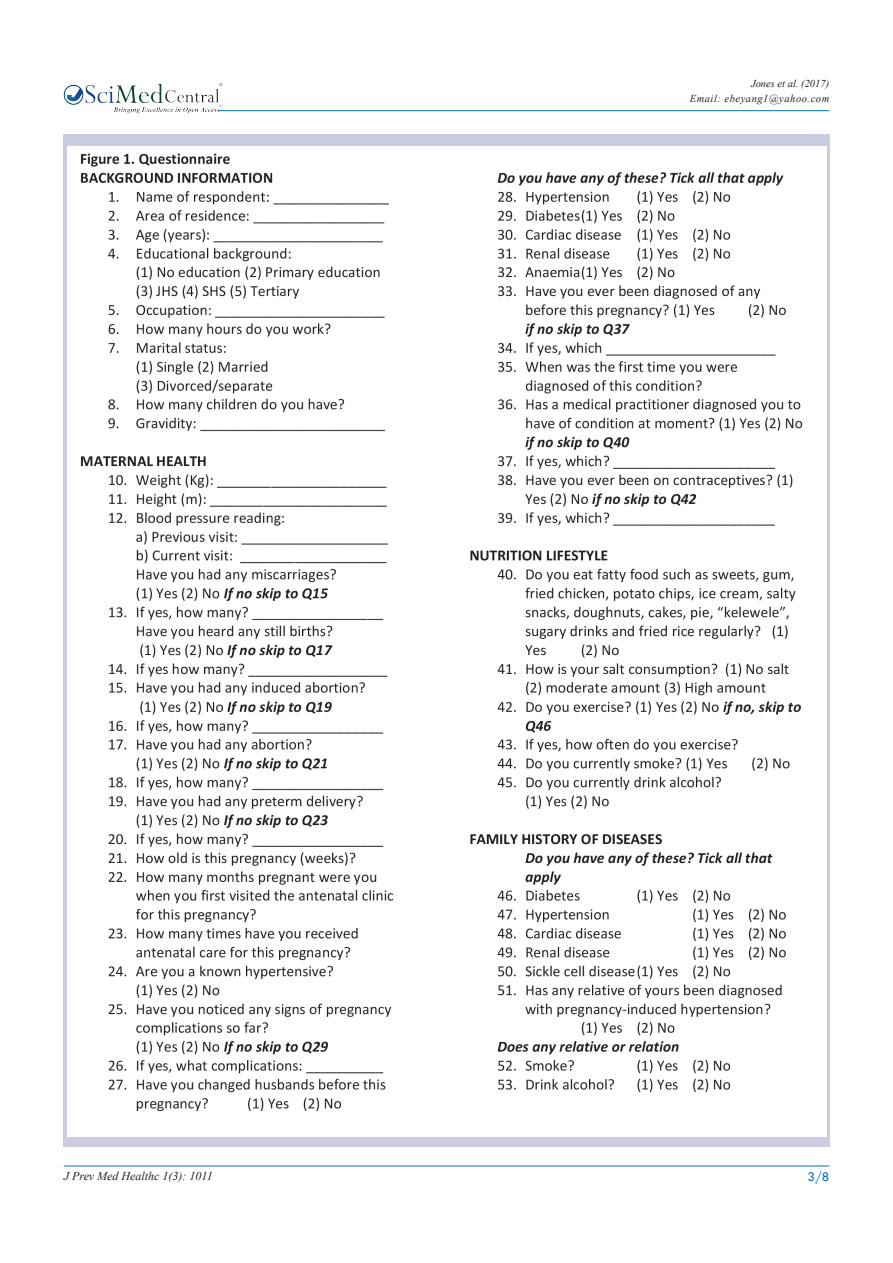
<style>
.page{position:relative;width:893px;height:1263px;background:#fff}
.page>*{position:absolute;margin:0;border:0;box-sizing:border-box;transform-origin:0 0}
.t1{font:13.5px "Tw Cen";color:#0072bc}
.t2{font:italic 12px "Times New Roman";color:#231f20}
.t3{font:italic 10.5px/15px "Times New Roman";letter-spacing:.05em;color:#231f20;text-align:right}
</style>
<div class="page">
<hr style="left:64px;top:1166px;width:765px;height:1px;background:#0072bc">
<hr style="left:219px;top:110px;width:610px;height:1px;background:#0072bc">
<img style="left:64px;top:83px;width:158px;height:30px">
<div style="left:63px;top:134px;width:767px;height:1012px;background:#cccce1"></div>
<img style="left:67px;top:147px;width:760px;height:989px">
<p class="t3" style="left:690px;top:76px;width:141px">Jones et al. (2017)<br>Email: ebeyang1@yahoo.com</p>
<p class="t2" style="left:64px;top:1167px;width:150px">J Prev Med Healthc 1(3): 1011</p>
<p class="t1" style="left:807px;top:1168px;width:23px">3/8</p>
</div>
